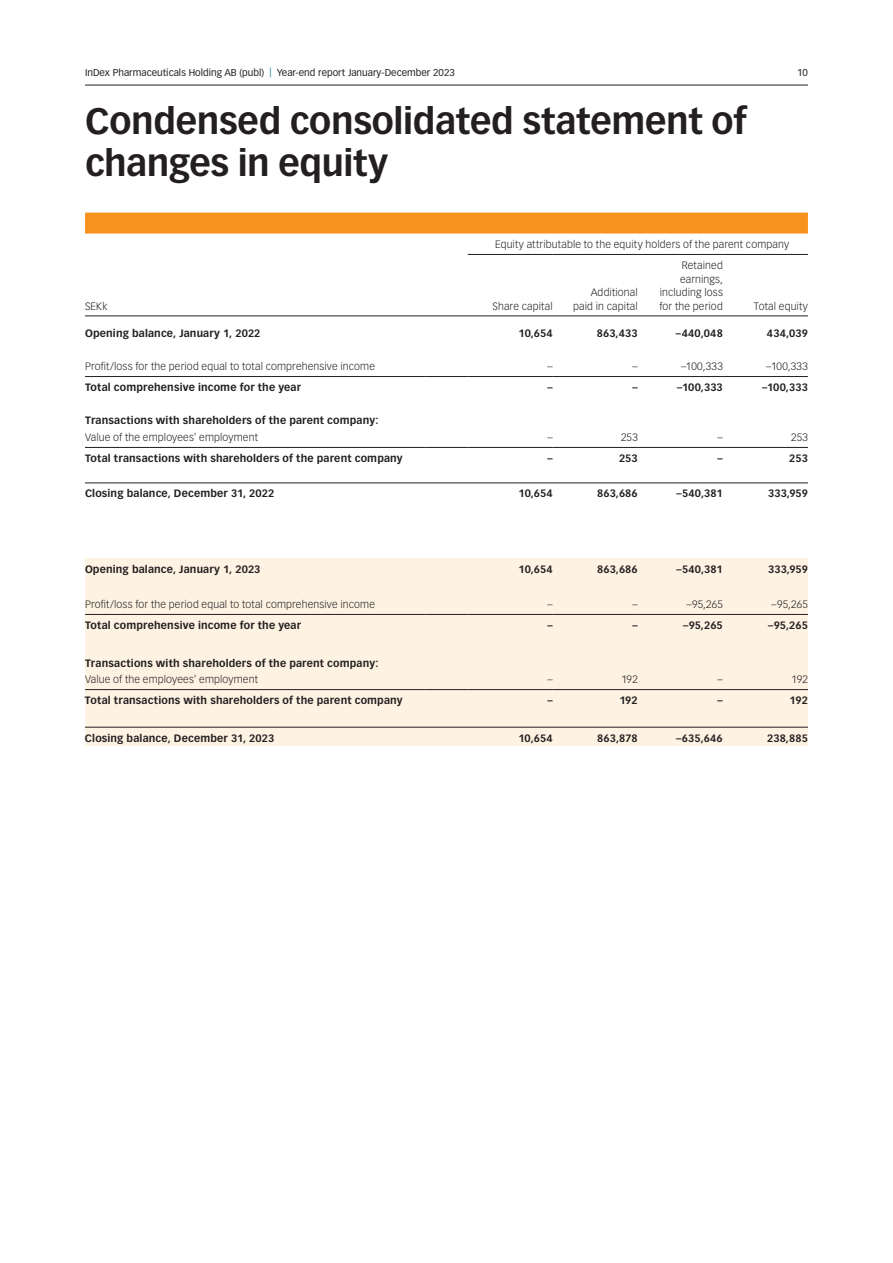
<style>
.page{position:relative;width:893px;height:1263px;background:#fff}
.page>*{position:absolute;margin:0;border:0;box-sizing:border-box;transform-origin:0 0}
.t1{font:700 36px/42px "Vectora LT Pro";letter-spacing:-.01em;color:#231f20}
.t2{font:700 10.5px "Vectora LT Pro";letter-spacing:.015em;color:#231f20}
.t3{font:300 10.5px/13.5px "Vectora LT Pro";letter-spacing:.015em;color:#231f20;text-align:right}
.t4{font:9.75px "Vectora LT Pro";color:#231f20}
.s1{color:#007d8c}
</style>
<div class="page">
<hr style="left:85px;top:85px;width:723px;height:1px;background:#231f20">
<div style="left:85px;top:213px;width:723px;height:21px;background:#f7931d"></div>
<div style="left:85px;top:558px;width:723px;height:188px;background:#fef2e3"></div>
<hr style="left:85px;top:315px;width:340px;height:1px;background:#231f20">
<hr style="left:425px;top:315px;width:43px;height:1px;background:#231f20">
<hr style="left:468px;top:315px;width:85px;height:1px;background:#231f20">
<hr style="left:553px;top:315px;width:85px;height:1px;background:#231f20">
<hr style="left:638px;top:315px;width:85px;height:1px;background:#231f20">
<hr style="left:723px;top:315px;width:85px;height:1px;background:#231f20">
<hr style="left:85px;top:376px;width:340px;height:1px;background:#231f20">
<hr style="left:425px;top:376px;width:43px;height:1px;background:#231f20">
<hr style="left:468px;top:376px;width:85px;height:1px;background:#231f20">
<hr style="left:553px;top:376px;width:85px;height:1px;background:#231f20">
<hr style="left:638px;top:376px;width:85px;height:1px;background:#231f20">
<hr style="left:723px;top:376px;width:85px;height:1px;background:#231f20">
<hr style="left:85px;top:447px;width:340px;height:1px;background:#231f20">
<hr style="left:425px;top:447px;width:43px;height:1px;background:#231f20">
<hr style="left:468px;top:447px;width:85px;height:1px;background:#231f20">
<hr style="left:553px;top:447px;width:85px;height:1px;background:#231f20">
<hr style="left:638px;top:447px;width:85px;height:1px;background:#231f20">
<hr style="left:723px;top:447px;width:85px;height:1px;background:#231f20">
<hr style="left:85px;top:482px;width:340px;height:1px;background:#231f20">
<hr style="left:425px;top:482px;width:43px;height:1px;background:#231f20">
<hr style="left:468px;top:482px;width:85px;height:1px;background:#231f20">
<hr style="left:553px;top:482px;width:85px;height:1px;background:#231f20">
<hr style="left:638px;top:482px;width:85px;height:1px;background:#231f20">
<hr style="left:723px;top:482px;width:85px;height:1px;background:#231f20">
<hr style="left:85px;top:614px;width:340px;height:1px;background:#231f20">
<hr style="left:425px;top:614px;width:43px;height:1px;background:#231f20">
<hr style="left:468px;top:614px;width:85px;height:1px;background:#231f20">
<hr style="left:553px;top:614px;width:85px;height:1px;background:#231f20">
<hr style="left:638px;top:614px;width:85px;height:1px;background:#231f20">
<hr style="left:723px;top:614px;width:85px;height:1px;background:#231f20">
<hr style="left:85px;top:689px;width:340px;height:1px;background:#231f20">
<hr style="left:425px;top:689px;width:43px;height:1px;background:#231f20">
<hr style="left:468px;top:689px;width:85px;height:1px;background:#231f20">
<hr style="left:553px;top:689px;width:85px;height:1px;background:#231f20">
<hr style="left:638px;top:689px;width:85px;height:1px;background:#231f20">
<hr style="left:723px;top:689px;width:85px;height:1px;background:#231f20">
<hr style="left:85px;top:727px;width:340px;height:1px;background:#231f20">
<hr style="left:425px;top:727px;width:43px;height:1px;background:#231f20">
<hr style="left:468px;top:727px;width:85px;height:1px;background:#231f20">
<hr style="left:553px;top:727px;width:85px;height:1px;background:#231f20">
<hr style="left:638px;top:727px;width:85px;height:1px;background:#231f20">
<hr style="left:723px;top:727px;width:85px;height:1px;background:#231f20">
<hr style="left:468px;top:254px;width:85px;height:1px;background:#231f20">
<hr style="left:553px;top:254px;width:85px;height:1px;background:#231f20">
<hr style="left:638px;top:254px;width:85px;height:1px;background:#231f20">
<hr style="left:723px;top:254px;width:85px;height:1px;background:#231f20">
<p class="t4" style="left:85px;top:67px;width:371px">InDex Pharmaceuticals Holding AB (publ) <span class="s1">|</span> Year-end report January-December 2023</p>
<p class="t4" style="left:797px;top:67px;width:12px">10</p>
<h1 class="t1" style="left:85px;top:100px;width:663px">Condensed consolidated statement of changes in equity</h1>
<p class="t3" style="left:495px;top:238px;width:296px">Equity attributable to the equity holders of the parent company</p>
<p class="t3" style="left:85px;top:299px;width:24px">SEKk</p>
<p class="t3" style="left:493px;top:299px;width:62px">Share capital</p>
<p class="t3" style="left:573px;top:285px;width:66px">Additional paid in capital</p>
<p class="t3" style="left:659px;top:258px;width:65px">Retained earnings, including loss for the period</p>
<p class="t3" style="left:754px;top:299px;width:55px">Total equity</p>
<p class="t2" style="left:85px;top:327px;width:177px">Opening balance, January 1, 2022</p>
<p class="t2" style="left:519px;top:327px;width:36px">10,654</p>
<p class="t2" style="left:597px;top:327px;width:43px">863,433</p>
<p class="t2" style="left:676px;top:327px;width:48px">–440,048</p>
<p class="t2" style="left:767px;top:327px;width:42px">434,039</p>
<p class="t3" style="left:85px;top:360px;width:292px">Profit/loss for the period equal to total comprehensive income</p>
<p class="t3" style="left:547px;top:360px;width:7px">–</p>
<p class="t3" style="left:633px;top:360px;width:7px">–</p>
<p class="t3" style="left:681px;top:360px;width:43px">–100,333</p>
<p class="t3" style="left:766px;top:360px;width:43px">–100,333</p>
<p class="t2" style="left:85px;top:381px;width:217px">Total comprehensive income for the year</p>
<p class="t2" style="left:547px;top:381px;width:7px">–</p>
<p class="t2" style="left:633px;top:381px;width:7px">–</p>
<p class="t2" style="left:677px;top:381px;width:47px">–100,333</p>
<p class="t2" style="left:762px;top:381px;width:47px">–100,333</p>
<p class="t2" style="left:85px;top:414px;width:295px">Transactions with shareholders of the parent company:</p>
<p class="t3" style="left:85px;top:431px;width:175px">Value of the employees' employment</p>
<p class="t3" style="left:547px;top:431px;width:7px">–</p>
<p class="t3" style="left:621px;top:431px;width:18px">253</p>
<p class="t3" style="left:718px;top:431px;width:7px">–</p>
<p class="t3" style="left:791px;top:431px;width:18px">253</p>
<p class="t2" style="left:85px;top:452px;width:319px">Total transactions with shareholders of the parent company</p>
<p class="t2" style="left:547px;top:452px;width:7px">–</p>
<p class="t2" style="left:619px;top:452px;width:20px">253</p>
<p class="t2" style="left:718px;top:452px;width:7px">–</p>
<p class="t2" style="left:789px;top:452px;width:20px">253</p>
<p class="t2" style="left:85px;top:487px;width:191px">Closing balance, December 31, 2022</p>
<p class="t2" style="left:519px;top:487px;width:36px">10,654</p>
<p class="t2" style="left:597px;top:487px;width:42px">863,686</p>
<p class="t2" style="left:677px;top:487px;width:48px">–540,381</p>
<p class="t2" style="left:768px;top:487px;width:41px">333,959</p>
<p class="t2" style="left:85px;top:562px;width:177px">Opening balance, January 1, 2023</p>
<p class="t2" style="left:519px;top:562px;width:36px">10,654</p>
<p class="t2" style="left:597px;top:562px;width:42px">863,686</p>
<p class="t2" style="left:677px;top:562px;width:48px">–540,381</p>
<p class="t2" style="left:768px;top:562px;width:41px">333,959</p>
<p class="t3" style="left:85px;top:598px;width:292px">Profit/loss for the period equal to total comprehensive income</p>
<p class="t3" style="left:547px;top:598px;width:7px">–</p>
<p class="t3" style="left:633px;top:598px;width:7px">–</p>
<p class="t3" style="left:686px;top:598px;width:38px">–95,265</p>
<p class="t3" style="left:771px;top:598px;width:38px">–95,265</p>
<p class="t2" style="left:85px;top:619px;width:217px">Total comprehensive income for the year</p>
<p class="t2" style="left:547px;top:619px;width:7px">–</p>
<p class="t2" style="left:633px;top:619px;width:7px">–</p>
<p class="t2" style="left:683px;top:619px;width:41px">–95,265</p>
<p class="t2" style="left:768px;top:619px;width:41px">–95,265</p>
<p class="t2" style="left:85px;top:656px;width:295px">Transactions with shareholders of the parent company:</p>
<p class="t3" style="left:85px;top:673px;width:175px">Value of the employees' employment</p>
<p class="t3" style="left:547px;top:673px;width:7px">–</p>
<p class="t3" style="left:621px;top:673px;width:18px">192</p>
<p class="t3" style="left:718px;top:673px;width:7px">–</p>
<p class="t3" style="left:791px;top:673px;width:18px">192</p>
<p class="t2" style="left:85px;top:694px;width:319px">Total transactions with shareholders of the parent company</p>
<p class="t2" style="left:547px;top:694px;width:7px">–</p>
<p class="t2" style="left:619px;top:694px;width:20px">192</p>
<p class="t2" style="left:718px;top:694px;width:7px">–</p>
<p class="t2" style="left:789px;top:694px;width:20px">192</p>
<p class="t2" style="left:85px;top:731px;width:191px">Closing balance, December 31, 2023</p>
<p class="t2" style="left:518px;top:731px;width:36px">10,654</p>
<p class="t2" style="left:597px;top:731px;width:42px">863,878</p>
<p class="t2" style="left:676px;top:731px;width:48px">–635,646</p>
<p class="t2" style="left:767px;top:731px;width:42px">238,885</p>
</div>
